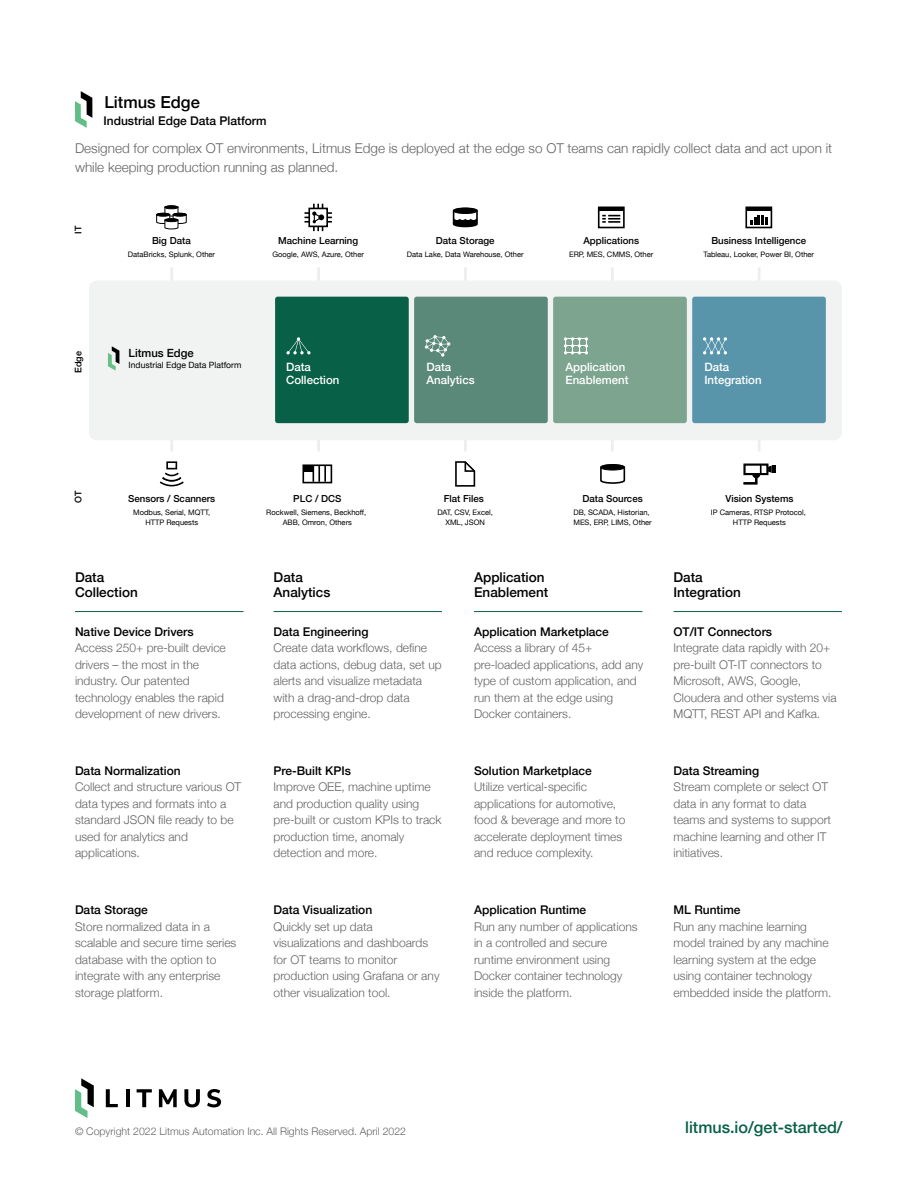
<style>
.page{position:relative;width:918px;height:1188px;background:#fff}
.page>*{position:absolute;margin:0;border:0;box-sizing:border-box;transform-origin:0 0}
.t1{font:500 16.5px "Helvetica Neue";color:#000}
.t2{font:500 16.2px "Helvetica Neue";color:#086046}
.t3{font:300 13.5px/19.5px "Helvetica Neue";color:#636363}
.t4{font:500 13.5px/15px "Helvetica Neue";color:#000}
.t5{font:300 12px/16.5px "Helvetica Neue";color:#636363}
.t6{font:500 12px "Helvetica Neue";color:#000}
.t7{font:500 11.4px/13.2px "Helvetica Neue";letter-spacing:-.005em;color:#fff}
.t8{font:500 11.25px "Helvetica Neue";color:#000}
.t9{font:300 10.5px "Helvetica Neue";color:#636363}
.t10{font:500 9.75px "Helvetica Neue";color:#000}
.t11{font:500 9.15px "Helvetica Neue";color:#000}
.t12{font:8.55px "Helvetica Neue";color:#000}
.t13{font:7.5px/9.8px "Helvetica Neue";color:#000;text-align:center}
</style>
<div class="page">
<svg style="left:75px;top:91px;width:17px;height:37px"></svg>
<hr style="left:75px;top:611px;width:168px;height:1px;background:#086046">
<hr style="left:273px;top:611px;width:169px;height:1px;background:#086046">
<hr style="left:474px;top:611px;width:168px;height:1px;background:#086046">
<hr style="left:674px;top:611px;width:168px;height:1px;background:#086046">
<svg style="left:75px;top:1078px;width:19px;height:40px"></svg>
<svg style="left:106px;top:1089px;width:12px;height:18px"></svg>
<hr style="left:126px;top:1089px;width:4px;height:18px;background:#000">
<svg style="left:137px;top:1089px;width:15px;height:18px"></svg>
<svg style="left:159px;top:1089px;width:18px;height:18px"></svg>
<svg style="left:184px;top:1089px;width:16px;height:18px"></svg>
<svg style="left:207px;top:1089px;width:14px;height:18px"></svg>
<hr style="left:170px;top:435px;width:3px;height:16px;background:#ededee">
<hr style="left:317px;top:435px;width:3px;height:16px;background:#ededee">
<hr style="left:464px;top:435px;width:3px;height:16px;background:#ededee">
<hr style="left:611px;top:435px;width:3px;height:16px;background:#ededee">
<hr style="left:758px;top:435px;width:3px;height:16px;background:#ededee">
<hr style="left:170px;top:267px;width:3px;height:16px;background:#ededee">
<hr style="left:317px;top:267px;width:3px;height:16px;background:#ededee">
<hr style="left:464px;top:267px;width:3px;height:16px;background:#ededee">
<hr style="left:611px;top:267px;width:3px;height:16px;background:#ededee">
<hr style="left:758px;top:267px;width:3px;height:16px;background:#ededee">
<svg style="left:302px;top:464px;width:30px;height:19px"></svg>
<div style="left:304px;top:466px;width:9px;height:6px;background:#000"></div>
<svg style="left:600px;top:464px;width:26px;height:20px"></svg>
<div style="left:601px;top:465px;width:23px;height:5px;background:#000;border-radius:50%"></div>
<div style="left:601px;top:465px;width:24px;height:5px;border:1px solid #000;border-radius:50%"></div>
<svg style="left:166px;top:461px;width:11px;height:8px"></svg>
<svg style="left:159px;top:472px;width:25px;height:15px"></svg>
<svg style="left:452px;top:207px;width:26px;height:21px"></svg>
<svg style="left:598px;top:207px;width:27px;height:21px"></svg>
<hr style="left:599px;top:207px;width:25px;height:4px;background:#000">
<svg style="left:602px;top:215px;width:18px;height:8px"></svg>
<svg style="left:745px;top:207px;width:27px;height:21px"></svg>
<hr style="left:746px;top:207px;width:25px;height:4px;background:#000">
<svg style="left:750px;top:215px;width:17px;height:9px"></svg>
<svg style="left:156px;top:205px;width:31px;height:25px"></svg>
<svg style="left:455px;top:461px;width:21px;height:26px"></svg>
<div style="left:743px;top:464px;width:25px;height:11px;background:#fff;border:2px solid #000"></div>
<svg style="left:768px;top:466px;width:7px;height:7px"></svg>
<svg style="left:743px;top:465px;width:19px;height:20px"></svg>
<svg style="left:305px;top:204px;width:27px;height:27px"></svg>
<div style="left:89px;top:281px;width:753px;height:159px;background:#f1f2f2;border-radius:8px"></div>
<div style="left:275px;top:297px;width:134px;height:126px;background:#086046;border-radius:3px"></div>
<div style="left:414px;top:297px;width:134px;height:126px;background:#5a897a;border-radius:3px"></div>
<div style="left:553px;top:297px;width:134px;height:126px;background:#7ca48f;border-radius:3px"></div>
<div style="left:692px;top:297px;width:134px;height:126px;background:#5895ab;border-radius:3px"></div>
<svg style="left:286px;top:337px;width:25px;height:17px"></svg>
<svg style="left:703px;top:337px;width:24px;height:17px"></svg>
<svg style="left:425px;top:335px;width:25px;height:22px"></svg>
<svg style="left:564px;top:337px;width:24px;height:17px"></svg>
<svg style="left:108px;top:346px;width:11px;height:25px"></svg>
<h1 class="t1" style="left:104px;top:89px;width:97px">Litmus Edge</h1>
<p class="t6" style="left:103px;top:111px;width:165px">Industrial Edge Data Platform</p>
<p class="t3" style="left:75px;top:137px;width:759px">Designed for complex OT environments, Litmus Edge is deployed at the edge so OT teams can rapidly collect data and act upon it while keeping production running as planned.</p>
<p class="t11" style="left:71px;top:234px;width:9px;rotate:-90deg">IT</p>
<p class="t11" style="left:71px;top:373px;width:23px;rotate:-90deg">Edge</p>
<p class="t11" style="left:71px;top:503px;width:14px;rotate:-90deg">OT</p>
<p class="t10" style="left:152px;top:233px;width:40px">Big Data</p>
<p class="t13" style="left:128px;top:250px;width:89px">DataBricks, Splunk, Other</p>
<p class="t10" style="left:278px;top:233px;width:81px">Machine Learning</p>
<p class="t13" style="left:272px;top:250px;width:93px">Google, AWS, Azure, Other</p>
<p class="t10" style="left:436px;top:233px;width:60px">Data Storage</p>
<p class="t13" style="left:407px;top:250px;width:118px">Data Lake, Data Warehouse, Other</p>
<p class="t10" style="left:584px;top:233px;width:57px">Applications</p>
<p class="t13" style="left:569px;top:250px;width:86px">ERP, MES, CMMS, Other</p>
<p class="t13" style="left:704px;top:250px;width:112px">Tableau, Looker, Power BI, Other</p>
<p class="t10" style="left:711px;top:233px;width:96px">Business Intelligence</p>
<p class="t8" style="left:129px;top:344px;width:67px">Litmus Edge</p>
<p class="t12" style="left:129px;top:359px;width:114px">Industrial Edge Data Platform</p>
<p class="t7" style="left:565px;top:359px;width:65px">Application<br>Enablement</p>
<p class="t7" style="left:426px;top:359px;width:50px">Data<br>Analytics</p>
<p class="t7" style="left:286px;top:359px;width:55px">Data<br>Collection</p>
<p class="t7" style="left:704px;top:359px;width:59px">Data<br>Integration</p>
<p class="t10" style="left:128px;top:490px;width:89px">Sensors / Scanners</p>
<p class="t13" style="left:133px;top:508px;width:79px">Modbus, Serial, MQTT,<br>HTTP Requests</p>
<p class="t10" style="left:293px;top:490px;width:50px">PLC / DCS</p>
<p class="t13" style="left:266px;top:508px;width:102px">Rockwell, Siemens, Beckhoff,<br>ABB, Omron, Others</p>
<p class="t10" style="left:444px;top:490px;width:42px">Flat Files</p>
<p class="t13" style="left:437px;top:508px;width:57px">DAT, CSV, Excel,<br>XML, JSON</p>
<p class="t10" style="left:582px;top:490px;width:62px">Data Sources</p>
<p class="t13" style="left:573px;top:508px;width:80px;text-align:left">DB, SCADA, Historian,<br>MES, ERP, LIMS, Other</p>
<p class="t10" style="left:725px;top:490px;width:70px">Vision Systems</p>
<p class="t13" style="left:711px;top:508px;width:96px">IP Cameras, RTSP Protocol,<br>HTTP Requests</p>
<p class="t4" style="left:75px;top:569px;width:64px">Data<br>Collection</p>
<p class="t4" style="left:274px;top:569px;width:58px">Data<br>Analytics</p>
<p class="t4" style="left:474px;top:569px;width:76px">Application<br>Enablement</p>
<p class="t4" style="left:674px;top:569px;width:69px">Data<br>Integration</p>
<p class="t6" style="left:75px;top:622px;width:120px">Native Device Drivers</p>
<p class="t5" style="left:75px;top:639px;width:152px">Access 250+ pre-built device drivers – the most in the industry. Our patented technology enables the rapid development of new drivers.</p>
<p class="t6" style="left:75px;top:761px;width:107px">Data Normalization</p>
<p class="t5" style="left:75px;top:778px;width:168px">Collect and structure various OT data types and formats into a standard JSON file ready to be used for analytics and applications.</p>
<p class="t6" style="left:75px;top:900px;width:74px">Data Storage</p>
<p class="t5" style="left:75px;top:917px;width:163px">Store normalized data in a scalable and secure time series database with the option to integrate with any enterprise storage platform.</p>
<p class="t6" style="left:274px;top:622px;width:97px">Data Engineering</p>
<p class="t5" style="left:274px;top:639px;width:170px">Create data workflows, define data actions, debug data, set up alerts and visualize metadata with a drag-and-drop data processing engine.</p>
<p class="t6" style="left:274px;top:761px;width:79px">Pre-Built KPIs</p>
<p class="t5" style="left:274px;top:778px;width:170px">Improve OEE, machine uptime and production quality using pre-built or custom KPIs to track production time, anomaly detection and more.</p>
<p class="t6" style="left:274px;top:900px;width:100px">Data Visualization</p>
<p class="t5" style="left:274px;top:917px;width:168px">Quickly set up data visualizations and dashboards for OT teams to monitor production using Grafana or any other visualization tool.</p>
<p class="t6" style="left:474px;top:622px;width:136px">Application Marketplace</p>
<p class="t5" style="left:474px;top:639px;width:171px">Access a library of 45+ pre-loaded applications, add any type of custom application, and run them at the edge using<br>Docker containers.</p>
<p class="t6" style="left:474px;top:761px;width:119px">Solution Marketplace</p>
<p class="t5" style="left:474px;top:778px;width:153px">Utilize vertical-specific applications for automotive, food &amp; beverage and more to accelerate deployment times and reduce complexity.</p>
<p class="t6" style="left:474px;top:900px;width:114px">Application Runtime</p>
<p class="t5" style="left:474px;top:917px;width:165px">Run any number of applications in a controlled and secure runtime environment using<br>Docker container technology inside the platform.</p>
<p class="t6" style="left:674px;top:622px;width:100px">OT/IT Connectors</p>
<p class="t5" style="left:674px;top:639px;width:165px">Integrate data rapidly with 20+ pre-built OT-IT connectors to<br>Microsoft, AWS, Google,<br>Cloudera and other systems via<br>MQTT, REST API and Kafka.</p>
<p class="t6" style="left:674px;top:761px;width:87px">Data Streaming</p>
<p class="t5" style="left:674px;top:778px;width:159px">Stream complete or select OT data in any format to data teams and systems to support machine learning and other IT initiatives.</p>
<p class="t6" style="left:674px;top:900px;width:69px">ML Runtime</p>
<p class="t5" style="left:674px;top:917px;width:160px">Run any machine learning model trained by any machine learning system at the edge using container technology embedded inside the platform.</p>
<p class="t9" style="left:75px;top:1123px;width:333px">© Copyright 2022 Litmus Automation Inc. All Rights Reserved. April 2022</p>
<h2 class="t2" style="left:685px;top:1114px;width:159px">litmus.io/get-started/</h2>
</div>
